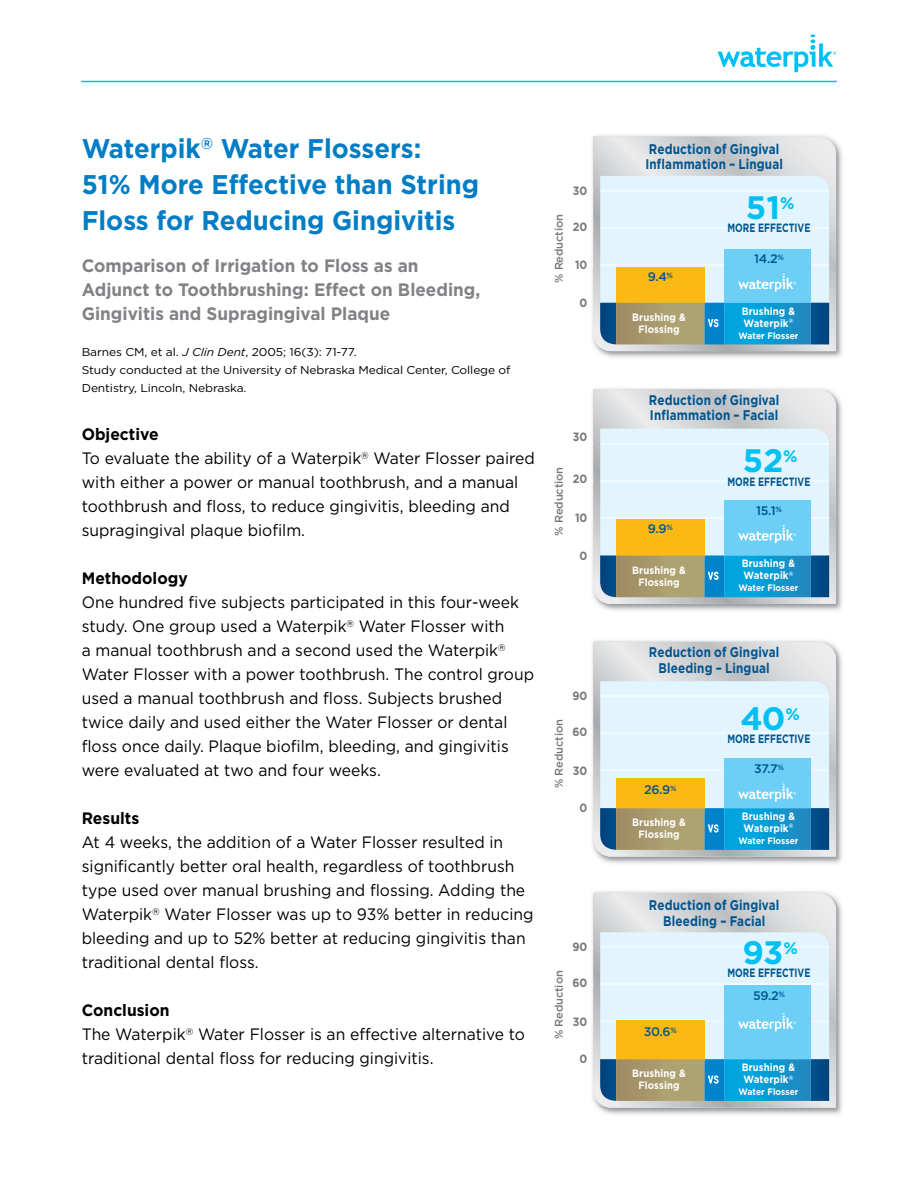
<style>
.page{position:relative;width:918px;height:1188px;background:#fff}
.page>*{position:absolute;margin:0;border:0;box-sizing:border-box;transform-origin:0 0}
.t1{font:700 32.4px "Gotham";letter-spacing:-.015em;color:#00c0f3}
.t2{font:700 27px/36px "Gotham";color:#007dc5;scale:.95 1}
.t3{font:700 18px/24px "Gotham";color:#808285;scale:.95 1}
.t4{font:16.5px/24px "Gotham";color:#000;scale:.95 1}
.t5{font:700 16.5px "Gotham";color:#000;scale:.95 1}
.t6{font:700 13.95px/15.6px "Gotham";letter-spacing:.015em;color:#005590;text-align:center;scale:.83 1}
.t7{font:500 12.45px "Gotham";letter-spacing:-.025em;color:#005590}
.t8{font:700 12px "Gotham";color:#00568f;scale:.75 1}
.t9{font:700 12px "Gotham";letter-spacing:-.025em;color:#77787b;scale:.9 1}
.t10{font:11.4px/18px "Gotham";letter-spacing:-.01em;color:#000;scale:1.05 1}
.t11{font:500 11.1px "Gotham";letter-spacing:-.01em;color:#77787b}
.t12{font:700 10.65px/12px "Gotham";letter-spacing:.01em;color:#fff;text-align:center;scale:.9 1}
.t13{font:700 9.3px "Gotham";letter-spacing:.01em;color:#fff;scale:.9 1}
.s1{font-style:italic}
.s2{font-weight:700}
</style>
<div class="page">
<hr style="left:81px;top:81px;width:756px;height:1px;background:#00c0f3">
<svg style="left:718px;top:34px;width:118px;height:38px"></svg>
<img style="left:592px;top:640px;width:251px;height:224px">
<img style="left:592px;top:388px;width:251px;height:223px">
<img style="left:592px;top:135px;width:251px;height:223px">
<img style="left:592px;top:891px;width:251px;height:224px">
<svg style="left:593px;top:642px;width:243px;height:215px;background:#d6e6ec"></svg>
<svg style="left:593px;top:389px;width:243px;height:215px;background:#d5e3df"></svg>
<svg style="left:593px;top:136px;width:243px;height:215px;background:#d6e3df"></svg>
<svg style="left:593px;top:893px;width:243px;height:215px;background:#d0e1dd"></svg>
<svg style="left:595px;top:784px;width:239px;height:69px;background:#7eaaa4"></svg>
<svg style="left:595px;top:553px;width:239px;height:47px;background:#5c98a5"></svg>
<svg style="left:738px;top:525px;width:58px;height:18px"></svg>
<svg style="left:595px;top:300px;width:239px;height:47px;background:#5c98a4"></svg>
<svg style="left:738px;top:274px;width:58px;height:18px"></svg>
<svg style="left:595px;top:1057px;width:239px;height:47px;background:#5c98a5"></svg>
<svg style="left:738px;top:1013px;width:58px;height:18px"></svg>
<h2 class="t2" style="left:82px;top:130px;width:420px">Waterpik<sup>®</sup> Water Flossers:<br>51% More Effective than String<br>Floss for Reducing Gingivitis</h2>
<p class="t3" style="left:82px;top:253px;width:421px">Comparison of Irrigation to Floss as an<br>Adjunct to Toothbrushing: Effect on Bleeding,<br>Gingivitis and Supragingival Plaque</p>
<p class="t10" style="left:82px;top:343px;width:410px">Barnes CM, et al. <span class="s1">J Clin Dent</span>, 2005; 16(3): 71-77.<br>Study conducted at the University of Nebraska Medical Center, College of<br>Dentistry, Lincoln, Nebraska.</p>
<p class="t4" style="left:82px;top:422px;width:478px"><span class="s2">Objective<br></span>To evaluate the ability of a Waterpik<sup>®</sup> Water Flosser paired with either a power or manual toothbrush, and a manual toothbrush and floss, to reduce gingivitis, bleeding and supragingival plaque biofilm.</p>
<p class="t5" style="left:82px;top:569px;width:113px">Methodology</p>
<p class="t4" style="left:82px;top:590px;width:478px">One hundred five subjects participated in this four-week study. One group used a Waterpik<sup>®</sup> Water Flosser with<br>a manual toothbrush and a second used the Waterpik<sup>® </sup>Water Flosser with a power toothbrush. The control group used a manual toothbrush and floss. Subjects brushed twice daily and used either the Water Flosser or dental floss once daily. Plaque biofilm, bleeding, and gingivitis were evaluated at two and four weeks.</p>
<p class="t5" style="left:82px;top:809px;width:62px">Results</p>
<p class="t4" style="left:82px;top:830px;width:477px">At 4 weeks, the addition of a Water Flosser resulted in significantly better oral health, regardless of toothbrush type used over manual brushing and flossing. Adding the Waterpik<sup>®</sup> Water Flosser was up to 93% better in reducing bleeding and up to 52% better at reducing gingivitis than traditional dental floss.</p>
<p class="t4" style="left:82px;top:998px;width:468px"><span class="s2">Conclusion<br></span>The Waterpik<sup>®</sup> Water Flosser is an effective alternative to traditional dental floss for reducing gingivitis.</p>
<p class="t11" style="left:553px;top:283px;width:70px;rotate:-90deg">% Reduction</p>
<p class="t9" style="left:573px;top:184px;width:17px">30</p>
<p class="t9" style="left:573px;top:219px;width:17px">20</p>
<p class="t9" style="left:575px;top:258px;width:15px">10</p>
<p class="t9" style="left:579px;top:296px;width:10px">0</p>
<p class="t11" style="left:553px;top:536px;width:70px;rotate:-90deg">% Reduction</p>
<p class="t9" style="left:573px;top:430px;width:17px">30</p>
<p class="t9" style="left:573px;top:472px;width:17px">20</p>
<p class="t9" style="left:575px;top:511px;width:15px">10</p>
<p class="t9" style="left:579px;top:548px;width:10px">0</p>
<p class="t11" style="left:553px;top:788px;width:70px;rotate:-90deg">% Reduction</p>
<p class="t9" style="left:572px;top:689px;width:18px">90</p>
<p class="t9" style="left:572px;top:725px;width:18px">60</p>
<p class="t9" style="left:573px;top:763px;width:17px">30</p>
<p class="t9" style="left:579px;top:801px;width:10px">0</p>
<p class="t11" style="left:553px;top:1039px;width:71px;rotate:-90deg">% Reduction</p>
<p class="t9" style="left:572px;top:940px;width:18px">90</p>
<p class="t9" style="left:572px;top:976px;width:18px">60</p>
<p class="t9" style="left:573px;top:1015px;width:17px">30</p>
<p class="t9" style="left:579px;top:1052px;width:10px">0</p>
<p class="t6" style="left:645px;top:141px;width:167px;text-align:left">Reduction of Gingival<br>Inflammation – Lingual</p>
<h1 class="t1" style="left:746px;top:189px;width:50px">51<sup>%</sup></h1>
<p class="t8" style="left:728px;top:221px;width:112px">MORE EFFECTIVE</p>
<p class="t7" style="left:648px;top:270px;width:27px">9.4<sup>%</sup></p>
<p class="t7" style="left:754px;top:252px;width:31px">14.2<sup>%</sup></p>
<p class="t12" style="left:632px;top:311px;width:61px">Brushing &amp;<br>Flossing</p>
<p class="t12" style="left:742px;top:305px;width:61px;text-align:left">Brushing &amp;<br>Waterpik<sup>®</sup></p>
<p class="t13" style="left:739px;top:330px;width:68px">Water Flosser</p>
<p class="t6" style="left:649px;top:392px;width:159px;text-align:left">Reduction of Gingival<br>Inflammation – Facial</p>
<h1 class="t1" style="left:743px;top:442px;width:56px">52<sup>%</sup></h1>
<p class="t8" style="left:728px;top:474px;width:112px">MORE EFFECTIVE</p>
<p class="t7" style="left:648px;top:521px;width:27px">9.9<sup>%</sup></p>
<p class="t7" style="left:756px;top:503px;width:27px">15.1<sup>%</sup></p>
<p class="t12" style="left:632px;top:564px;width:61px">Brushing &amp;<br>Flossing</p>
<p class="t12" style="left:742px;top:557px;width:61px;text-align:left">Brushing &amp;<br>Waterpik<sup>®</sup></p>
<p class="t13" style="left:739px;top:583px;width:68px">Water Flosser</p>
<p class="t6" style="left:649px;top:644px;width:159px">Reduction of Gingival<br>Bleeding – Lingual</p>
<h1 class="t1" style="left:740px;top:700px;width:61px">40<sup>%</sup></h1>
<p class="t8" style="left:728px;top:732px;width:112px">MORE EFFECTIVE</p>
<p class="t7" style="left:644px;top:782px;width:34px">26.9<sup>%</sup></p>
<p class="t7" style="left:754px;top:762px;width:31px">37.7<sup>%</sup></p>
<p class="t12" style="left:632px;top:816px;width:61px">Brushing &amp;<br>Flossing</p>
<p class="t12" style="left:742px;top:810px;width:61px;text-align:left">Brushing &amp;<br>Waterpik<sup>®</sup></p>
<p class="t13" style="left:739px;top:835px;width:68px">Water Flosser</p>
<p class="t6" style="left:649px;top:897px;width:159px">Reduction of Gingival<br>Bleeding – Facial</p>
<h1 class="t1" style="left:743px;top:934px;width:57px">93<sup>%</sup></h1>
<p class="t8" style="left:728px;top:966px;width:112px">MORE EFFECTIVE</p>
<p class="t7" style="left:644px;top:1024px;width:35px">30.6<sup>%</sup></p>
<p class="t7" style="left:753px;top:988px;width:33px">59.2<sup>%</sup></p>
<p class="t12" style="left:632px;top:1067px;width:61px">Brushing &amp;<br>Flossing</p>
<p class="t12" style="left:742px;top:1061px;width:61px;text-align:left">Brushing &amp;<br>Waterpik<sup>®</sup></p>
<p class="t13" style="left:739px;top:1086px;width:68px">Water Flosser</p>
</div>
